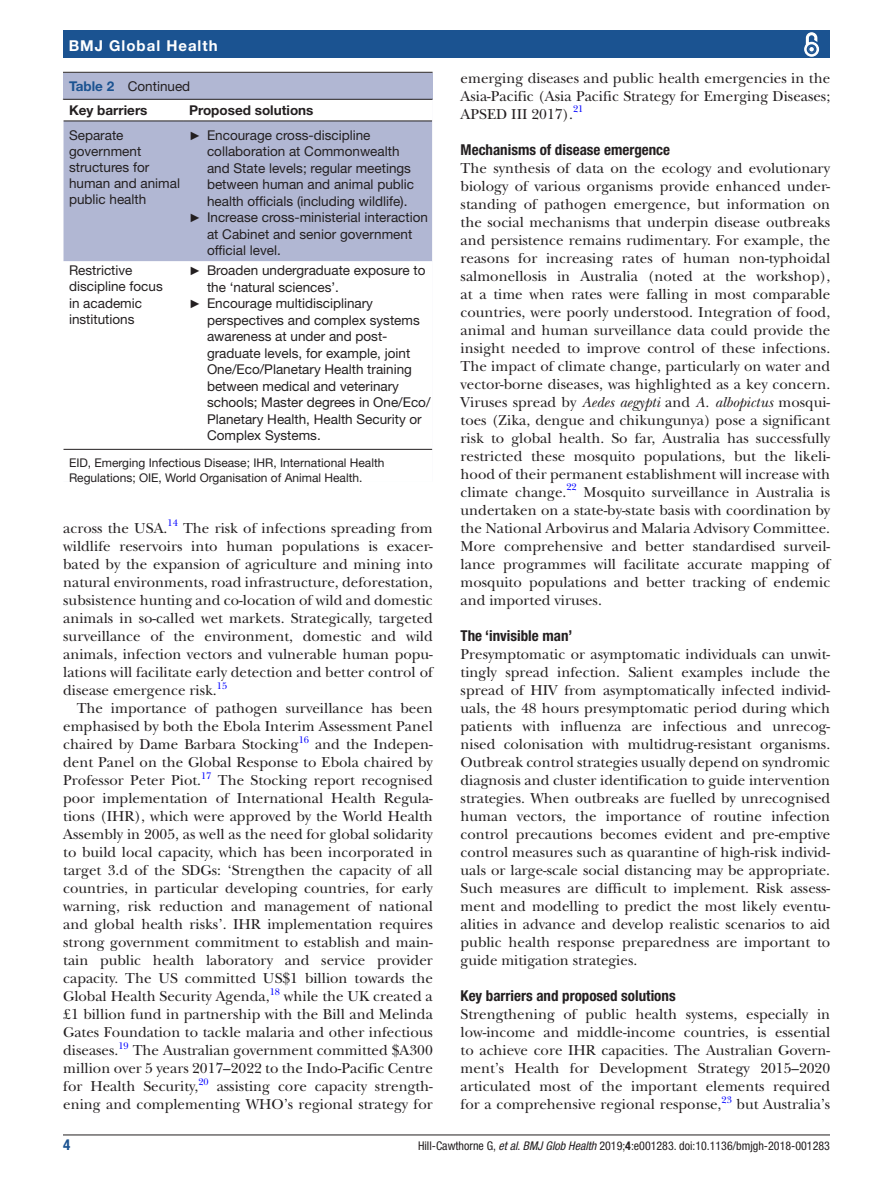
<style>
.page{position:relative;width:893px;height:1191px;background:#fff}
.page>*{position:absolute;margin:0;border:0;box-sizing:border-box;transform-origin:0 0}
.t1{font:15px/18px "New Baskerville";color:#231f20;text-align:justify}
.t2{font:700 condensed 15px "Helvetica Neue LT Std";color:#231f20}
.t3{font:700 15px "Helvetica Neue LT Std";letter-spacing:.065em;color:#fff}
.t4{font:700 condensed 15px "Helvetica Neue LT Std";color:#1b5391}
.t5{font:13.5px/16.2px "Helvetica Neue LT Std";color:#231f20}
.t6{font:700 13.5px "Helvetica Neue LT Std";color:#231f20}
.t7{font:12px/15px "Helvetica Neue LT Std";color:#231f20}
.t8{font:condensed 12px "Helvetica Neue LT Std";color:#231f20}
.t9{font:9.9px "New Baskerville";color:#00f}
.s1{font-weight:700;color:#1b5391}
.s2{font-family:"Arial";font-size:12px}
.s3{font-style:italic}
.s4{font-weight:700}
</style>
<div class="page">
<hr style="left:63px;top:1134px;width:767px;height:1px;background:#231f20">
<div style="left:63px;top:31px;width:767px;height:27px;background:#1b5391"></div>
<svg style="left:804px;top:32px;width:16px;height:25px"></svg>
<div style="left:808px;top:46px;width:7px;height:7px;border:1px solid #1b5391;border-radius:50%"></div>
<div style="left:63px;top:91px;width:370px;height:391px;background:#b1b7d3"></div>
<svg style="left:64px;top:100px;width:368px;height:382px;fill:#fff"></svg>
<hr style="left:63px;top:99px;width:120px;height:1px;background:#231f20">
<hr style="left:63px;top:121px;width:120px;height:1px;background:#231f20">
<hr style="left:183px;top:99px;width:250px;height:1px;background:#231f20">
<hr style="left:183px;top:121px;width:249px;height:1px;background:#231f20">
<hr style="left:63px;top:449px;width:120px;height:1px;background:#231f20">
<hr style="left:183px;top:449px;width:249px;height:1px;background:#231f20">
<svg style="left:63px;top:100px;width:1px;height:21px"></svg>
<hr style="left:63px;top:121px;width:1px;height:140px;background:#fff">
<hr style="left:63px;top:261px;width:1px;height:188px;background:#fff">
<hr style="left:63px;top:449px;width:1px;height:33px;background:#fff">
<svg style="left:432px;top:100px;width:1px;height:21px"></svg>
<hr style="left:432px;top:121px;width:1px;height:140px;background:#fff">
<hr style="left:432px;top:261px;width:1px;height:188px;background:#fff">
<hr style="left:432px;top:449px;width:1px;height:33px;background:#fff">
<hr style="left:69px;top:481px;width:364px;height:1px;background:#fff">
<div style="left:63px;top:73px;width:370px;height:18px;background:#b1b7d3"></div>
<hr style="left:63px;top:72px;width:370px;height:1px;background:#231f20">
<p class="t3" style="left:69px;top:36px;width:150px">BMJ Global Health</p>
<p class="t5" style="left:69px;top:78px;width:123px"><span class="s1">Table 2</span> Continued</p>
<p class="t6" style="left:69px;top:102px;width:80px">Key barriers</p>
<p class="t6" style="left:189px;top:102px;width:126px">Proposed solutions</p>
<p class="t5" style="left:69px;top:126px;width:113px">Separate government structures for human and animal public health</p>
<p class="t5" style="left:189px;top:126px;width:183px"><span class="s2">►</span> Encourage cross-discipline</p>
<p class="t5" style="left:207px;top:143px;width:194px">collaboration at Commonwealth</p>
<p class="t5" style="left:207px;top:159px;width:206px">and State levels; regular meetings</p>
<p class="t5" style="left:207px;top:176px;width:209px">between human and animal public</p>
<p class="t5" style="left:207px;top:192px;width:202px">health officials (including wildlife).</p>
<p class="t5" style="left:189px;top:209px;width:241px"><span class="s2">►</span> Increase cross-ministerial interaction</p>
<p class="t5" style="left:207px;top:225px;width:207px">at Cabinet and senior government</p>
<p class="t5" style="left:207px;top:242px;width:75px">official level.</p>
<p class="t5" style="left:69px;top:262px;width:95px">Restrictive discipline focus in academic institutions</p>
<p class="t5" style="left:189px;top:262px;width:238px"><span class="s2">►</span> Broaden undergraduate exposure to</p>
<p class="t5" style="left:207px;top:279px;width:134px">the ‘natural sciences’.</p>
<p class="t5" style="left:189px;top:295px;width:186px"><span class="s2">►</span> Encourage multidisciplinary</p>
<p class="t5" style="left:207px;top:312px;width:214px">perspectives and complex systems</p>
<p class="t5" style="left:207px;top:328px;width:182px">awareness at under and post-</p>
<p class="t5" style="left:207px;top:345px;width:205px">graduate levels, for example, joint</p>
<p class="t5" style="left:207px;top:361px;width:207px">One/Eco/Planetary Health training</p>
<p class="t5" style="left:207px;top:378px;width:194px">between medical and veterinary</p>
<p class="t5" style="left:207px;top:394px;width:225px">schools; Master degrees in One/Eco/</p>
<p class="t5" style="left:207px;top:411px;width:216px">Planetary Health, Health Security or</p>
<p class="t5" style="left:207px;top:427px;width:115px">Complex Systems.</p>
<p class="t7" style="left:69px;top:455px;width:317px">EID, Emerging Infectious Disease; IHR, International Health<br>Regulations; OIE, World Organisation of Animal Health.</p>
<p class="t1" style="left:63px;top:519px;width:106px">across the USA.</p>
<p class="t9" style="left:168px;top:517px;width:12px">14</p>
<p class="t1" style="left:63px;top:519px;width:371px;text-indent:120px">The risk of infections spreading from wildlife reservoirs into human populations is exacer&shy;bated by the expansion of agriculture and mining into natural environments, road infrastructure, deforestation, subsistence hunting and co-location of wild and domestic animals in so-called wet markets. Strategically, targeted surveillance of the environment, domestic and wild animals, infection vectors and vulnerable human popu&shy;lations will facilitate early detection and better control of disease emergence risk.</p>
<p class="t9" style="left:217px;top:679px;width:12px">15</p>
<p class="t1" style="left:63px;top:699px;width:371px;text-indent:14px">The importance of pathogen surveillance has been emphasised by both the Ebola Interim Assessment Panel chaired by Dame Barbara Stocking</p>
<p class="t9" style="left:299px;top:733px;width:12px">16</p>
<p class="t1" style="left:63px;top:735px;width:371px;text-indent:252px">and the Indepen&shy;dent Panel on the Global Response to Ebola chaired by Professor Peter Piot.</p>
<p class="t9" style="left:201px;top:769px;width:12px">17</p>
<p class="t1" style="left:63px;top:771px;width:371px;text-indent:155px">The Stocking report recognised poor implementation of International Health Regula&shy;tions (IHR), which were approved by the World Health Assembly in 2005, as well as the need for global solidarity to build local capacity, which has been incorporated in target 3.d of the SDGs: ‘Strengthen the capacity of all countries, in particular developing countries, for early warning, risk reduction and management of national and global health risks’. IHR implementation requires strong government commitment to establish and main&shy;tain public health laboratory and service provider capacity. The US committed US$1 billion towards the Global Health Security Agenda,<sup>18</sup> while the UK created a £1 billion fund in partnership with the Bill and Melinda Gates Foundation to tackle malaria and other infectious diseases.</p>
<p class="t9" style="left:118px;top:1039px;width:12px">19</p>
<p class="t1" style="left:63px;top:1041px;width:371px;text-indent:69px">The Australian government committed $A300 million over 5 years 2017–2022 to the Indo-Pacific Centre for Health Security,</p>
<p class="t9" style="left:198px;top:1075px;width:12px">20</p>
<p class="t1" style="left:63px;top:1077px;width:371px;text-align:right">assisting core capacity strength-<br>ening and complementing WHO’s regional strategy for</p>
<p class="t1" style="left:461px;top:69px;width:371px">emerging diseases and public health emergencies in the Asia-Pacific (Asia Pacific Strategy for Emerging Diseases; APSED III 2017).<sup>21</sup></p>
<p class="t2" style="left:461px;top:141px;width:211px">Mechanisms of disease emergence</p>
<p class="t1" style="left:461px;top:159px;width:371px">The synthesis of data on the ecology and evolutionary biology of various organisms provide enhanced under&shy;standing of pathogen emergence, but information on the social mechanisms that underpin disease outbreaks and persistence remains rudimentary. For example, the reasons for increasing rates of human non-typhoidal salmonellosis in Australia (noted at the workshop), at a time when rates were falling in most comparable countries, were poorly understood. Integration of food, animal and human surveillance data could provide the insight needed to improve control of these infections.<br>The impact of climate change, particularly on water and vector-borne diseases, was highlighted as a key concern.<br>Viruses spread by <span class="s3">Aedes aegypti</span> and <span class="s3">A. albopictus</span> mosqui&shy;toes (Zika, dengue and chikungunya) pose a significant risk to global health. So far, Australia has successfully restricted these mosquito populations, but the likeli&shy;hood of their permanent establishment will increase with climate change.</p>
<p class="t9" style="left:566px;top:481px;width:12px">22</p>
<p class="t1" style="left:461px;top:483px;width:371px;text-indent:123px">Mosquito surveillance in Australia is undertaken on a state-by-state basis with coordination by the National Arbovirus and Malaria Advisory Committee.<br>More comprehensive and better standardised surveil&shy;lance programmes will facilitate accurate mapping of mosquito populations and better tracking of endemic and imported viruses.</p>
<p class="t2" style="left:461px;top:627px;width:113px">The ‘invisible man’</p>
<p class="t1" style="left:461px;top:645px;width:371px">Presymptomatic or asymptomatic individuals can unwit&shy;tingly spread infection. Salient examples include the spread of HIV from asymptomatically infected individ&shy;uals, the 48 hours presymptomatic period during which patients with influenza are infectious and unrecog&shy;nised colonisation with multidrug-resistant organisms.<br>Outbreak control strategies usually depend on syndromic diagnosis and cluster identification to guide intervention strategies. When outbreaks are fuelled by unrecognised human vectors, the importance of routine infection control precautions becomes evident and pre-emptive control measures such as quarantine of high-risk individ&shy;uals or large-scale social distancing may be appropriate.<br>Such measures are difficult to implement. Risk assess&shy;ment and modelling to predict the most likely eventu&shy;alities in advance and develop realistic scenarios to aid public health response preparedness are important to guide mitigation strategies.</p>
<p class="t2" style="left:461px;top:987px;width:217px">Key barriers and proposed solutions</p>
<p class="t1" style="left:461px;top:1005px;width:371px">Strengthening of public health systems, especially in low-income and middle-income countries, is essential to achieve core IHR capacities. The Australian Govern&shy;ment’s Health for Development Strategy 2015–2020 articulated most of the important elements required for a comprehensive regional response,<sup>23</sup> but Australia’s</p>
<p class="t4" style="left:63px;top:1135px;width:9px">4</p>
<p class="t8" style="left:418px;top:1138px;width:413px">Hill-Cawthorne G, <span class="s3">et al</span>. <span class="s3">BMJ Glob Health</span> 2019;<span class="s4">4</span>:e001283. doi:10.1136/bmjgh-2018-001283</p>
</div>
